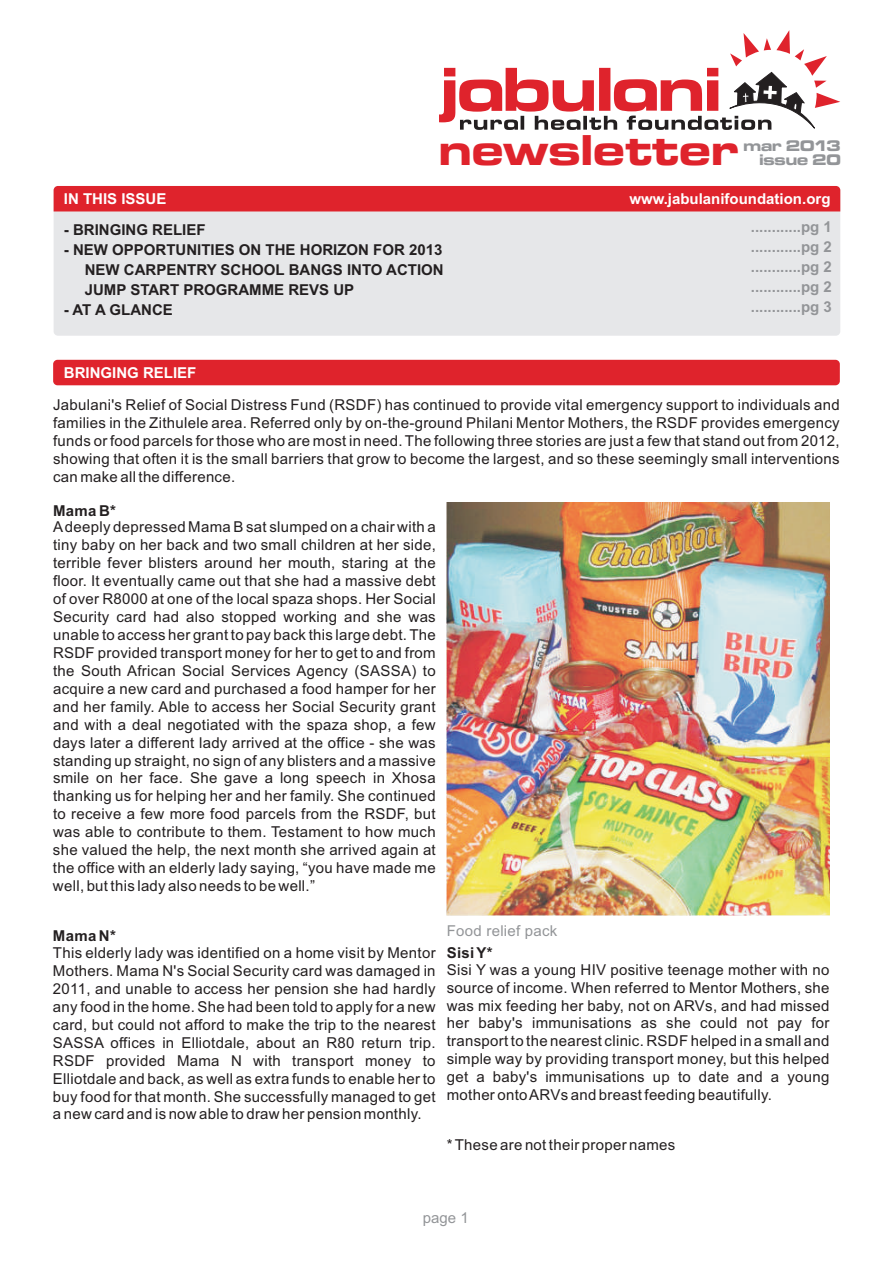
<style>
.page{position:relative;width:893px;height:1263px;background:#fff}
.page>*{position:absolute;margin:0;border:0;box-sizing:border-box;transform-origin:0 0}
.t1{font:44.85px "Microgramma D Bold Exte";letter-spacing:.02em;color:#df232c}
.t2{font:15.9px/14px "Microgramma D Bold Exte";color:#939598;text-align:right}
.t3{font:15px/18px "Arial";letter-spacing:.02em;color:#231f20;text-align:justify}
.t4{font:700 15px/20.1px "Arial";color:#231f20;text-align:justify}
.t5{font:700 15px/20.1px "Arial";color:#939598;text-align:justify}
.t6{font:700 15px "Arial";color:#fff}
.t7{font:15px "Arial";letter-spacing:.02em;color:#939598}
</style>
<div class="page">
<div style="left:54px;top:186px;width:786px;height:150px;background:#e6e7e9;border-radius:4px"></div>
<div style="left:54px;top:186px;width:786px;height:25px;background:#df232c"></div>
<div style="left:53px;top:360px;width:787px;height:25px;background:#df232c;border-radius:4px"></div>
<svg style="left:439px;top:30px;width:401px;height:100px"></svg>
<img style="left:447px;top:502px;width:382px;height:413px">
<p class="t6" style="left:64px;top:193px;width:104px">IN THIS ISSUE</p>
<h1 class="t1" style="left:439px;top:130px;width:301px">newsletter</h1>
<p class="t6" style="left:629px;top:193px;width:203px">www.jabulanifoundation.org</p>
<p class="t2" style="left:743px;top:140px;width:99px">mar 2013 issue 20</p>
<p class="t4" style="left:64px;top:221px;width:143px">- BRINGING RELIEF</p>
<p class="t4" style="left:85px;top:241px;width:360px;text-indent:-21px">- NEW OPPORTUNITIES ON THE HORIZON FOR 2013<br>NEW CARPENTRY SCHOOL BANGS INTO ACTION JUMP START PROGRAMME REVS UP</p>
<p class="t4" style="left:64px;top:301px;width:110px">- AT A GLANCE</p>
<p class="t6" style="left:64px;top:367px;width:134px">BRINGING RELIEF</p>
<p class="t5" style="left:751px;top:218px;width:82px">............pg 1 ............pg 2 ............pg 2 ............pg 2 ............pg 3</p>
<p class="t3" style="left:53px;top:397px;width:788px">Jabulani's Relief of Social Distress Fund (RSDF) has continued to provide vital emergency support to individuals and families in the Zithulele area. Referred only by on-the-ground Philani Mentor Mothers, the RSDF provides emergency funds or food parcels for those who are most in need. The following three stories are just a few that stand out from 2012, showing that often it is the small barriers that grow to become the largest, and so these seemingly small interventions can make all the difference.</p>
<p class="t4" style="left:53px;top:502px;width:64px">Mama B*</p>
<p class="t3" style="left:53px;top:519px;width:384px">Adeeply depressed Mama B sat slumped on a chair with a tiny baby on her back and two small children at her side, terrible fever blisters around her mouth, staring at the floor. It eventually came out that she had a massive debt of over R8000 at one of the local spaza shops. Her Social Security card had also stopped working and she was unable to access her grant to pay back this large debt. The RSDF provided transport money for her to get to and from the South African Social Services Agency (SASSA) to acquire a new card and purchased a food hamper for her and her family. Able to access her Social Security grant and with a deal negotiated with the spaza shop, a few days later a different lady arrived at the office - she was standing up straight, no sign of any blisters and a massive smile on her face. She gave a long speech in Xhosa thanking us for helping her and her family. She continued to receive a few more food parcels from the RSDF, but was able to contribute to them. Testament to how much she valued the help, the next month she arrived again at the office with an elderly lady saying, “you have made me well, but this lady also needs to be well.”</p>
<p class="t4" style="left:53px;top:927px;width:64px">Mama N*</p>
<p class="t3" style="left:53px;top:945px;width:384px">This elderly lady was identified on a home visit by Mentor Mothers. Mama N's Social Security card was damaged in 2011, and unable to access her pension she had hardly any food in the home. She had been told to apply for a new card, but could not afford to make the trip to the nearest SASSA offices in Elliotdale, about an R80 return trip.<br>RSDF provided Mama N with transport money to Elliotdale and back, as well as extra funds to enable her to buy food for that month. She successfully managed to get a new card and is now able to draw her pension monthly.</p>
<p class="t7" style="left:447px;top:925px;width:112px">Food relief pack</p>
<p class="t4" style="left:447px;top:944px;width:47px">Sisi Y*</p>
<p class="t3" style="left:447px;top:962px;width:384px">Sisi Y was a young HIV positive teenage mother with no source of income. When referred to Mentor Mothers, she was mix feeding her baby, not on ARVs, and had missed her baby's immunisations as she could not pay for transport to the nearest clinic. RSDF helped in a small and simple way by providing transport money, but this helped get a baby's immunisations up to date and a young mother onto ARVs and breast feeding beautifully.</p>
<p class="t3" style="left:447px;top:1137px;width:230px">* These are not their proper names</p>
<p class="t7" style="left:423px;top:1212px;width:47px">page 1</p>
</div>
